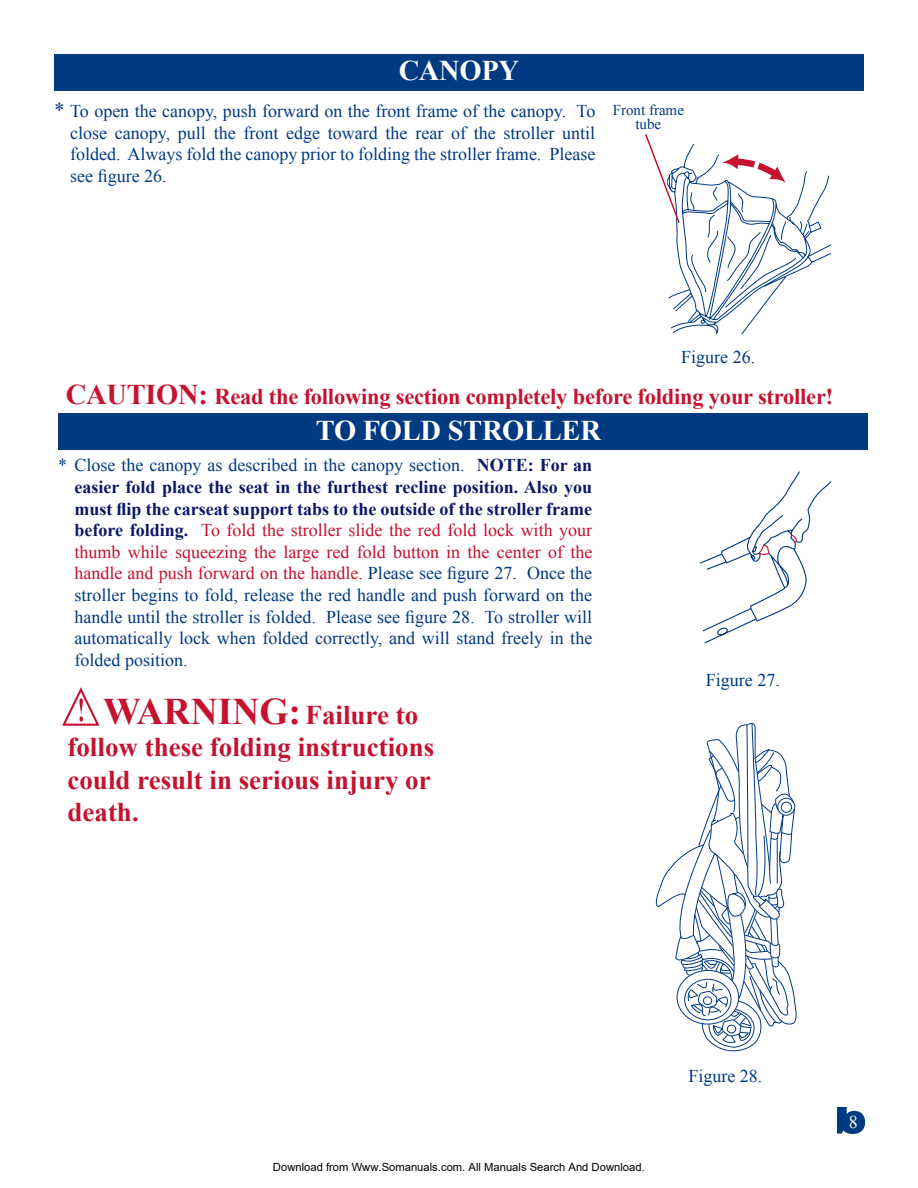
<style>
.page{position:relative;width:918px;height:1188px;background:#fff}
.page>*{position:absolute;margin:0;border:0;box-sizing:border-box;transform-origin:0 0}
.t1{font:700 28.5px "Times New Roman";letter-spacing:-.01em;color:#fff}
.t2{font:700 27px/32.4px "Times New Roman";color:#c41230}
.t3{font:700 22.5px "Times New Roman";letter-spacing:-.01em;color:#c41230}
.t4{font:18px/21.6px "Times New Roman";color:#013a81;text-align:justify}
.t5{font:18px "Times New Roman";color:#fff}
.t6{font:15px/13.5px "Times New Roman";color:#013a81;text-align:center}
.t7{font:11.25px "Arial";color:#000}
.s1{font-size:21px}
.s2{font-size:28.5px}
.s3{font-weight:700;color:#0b1867}
.s4{color:#c41230}
.s5{font-size:37.5px}
</style>
<div class="page">
<svg style="left:837px;top:1107px;width:28px;height:27px"></svg>
<div style="left:54px;top:54px;width:810px;height:37px;background:#013a81"></div>
<svg style="left:645px;top:134px;width:186px;height:199px"></svg>
<div style="left:58px;top:413px;width:810px;height:36px;background:#013a81"></div>
<svg style="left:62px;top:687px;width:38px;height:39px"></svg>
<svg style="left:699px;top:471px;width:133px;height:173px"></svg>
<svg style="left:656px;top:723px;width:140px;height:328px"></svg>
<h1 class="t1" style="left:399px;top:54px;width:122px">CANOPY</h1>
<p class="t4" style="left:70px;top:100px;width:527px;text-indent:-16px"><span class="s1">*</span> To open the canopy, push forward on the front frame of the canopy. To close canopy, pull the front edge toward the rear of the stroller until folded. Always fold the canopy prior to folding the stroller frame. Please see figure 26.</p>
<p class="t6" style="left:613px;top:103px;width:73px">Front frame tube</p>
<p class="t4" style="left:681px;top:346px;width:75px">Figure 26.</p>
<p class="t3" style="left:66px;top:383px;width:769px"><span class="s2">CAUTION:</span> Read the following section completely before folding your stroller!</p>
<h1 class="t1" style="left:316px;top:414px;width:287px">TO FOLD STROLLER</h1>
<p class="t4" style="left:75px;top:454px;width:519px;text-indent:-16px">* Close the canopy as described in the canopy section. <span class="s3">NOTE: For an easier fold place the seat in the furthest recline position. Also you must flip the carseat support tabs to the outside of the stroller frame before folding.</span> <span class="s4">To fold the stroller slide the red fold lock with your thumb while squeezing the large red fold button in the center of the handle and push forward on the handle.</span> Please see figure 27. Once the stroller begins to fold, release the red handle and push forward on the handle until the stroller is folded. Please see figure 28. To stroller will automatically lock when folded correctly, and will stand freely in the folded position.</p>
<h2 class="t2" style="left:68px;top:698px;width:368px;text-indent:36px"><span class="s5">WARNING:</span> Failure to follow these folding instructions could result in serious injury or death.</h2>
<p class="t4" style="left:706px;top:669px;width:75px">Figure 27.</p>
<p class="t7" style="left:273px;top:1160px;width:373px">Download from Www.Somanuals.com. All Manuals Search And Download.</p>
<p class="t4" style="left:688px;top:1065px;width:75px">Figure 28.</p>
<p class="t5" style="left:849px;top:1112px;width:10px">8</p>
</div>
